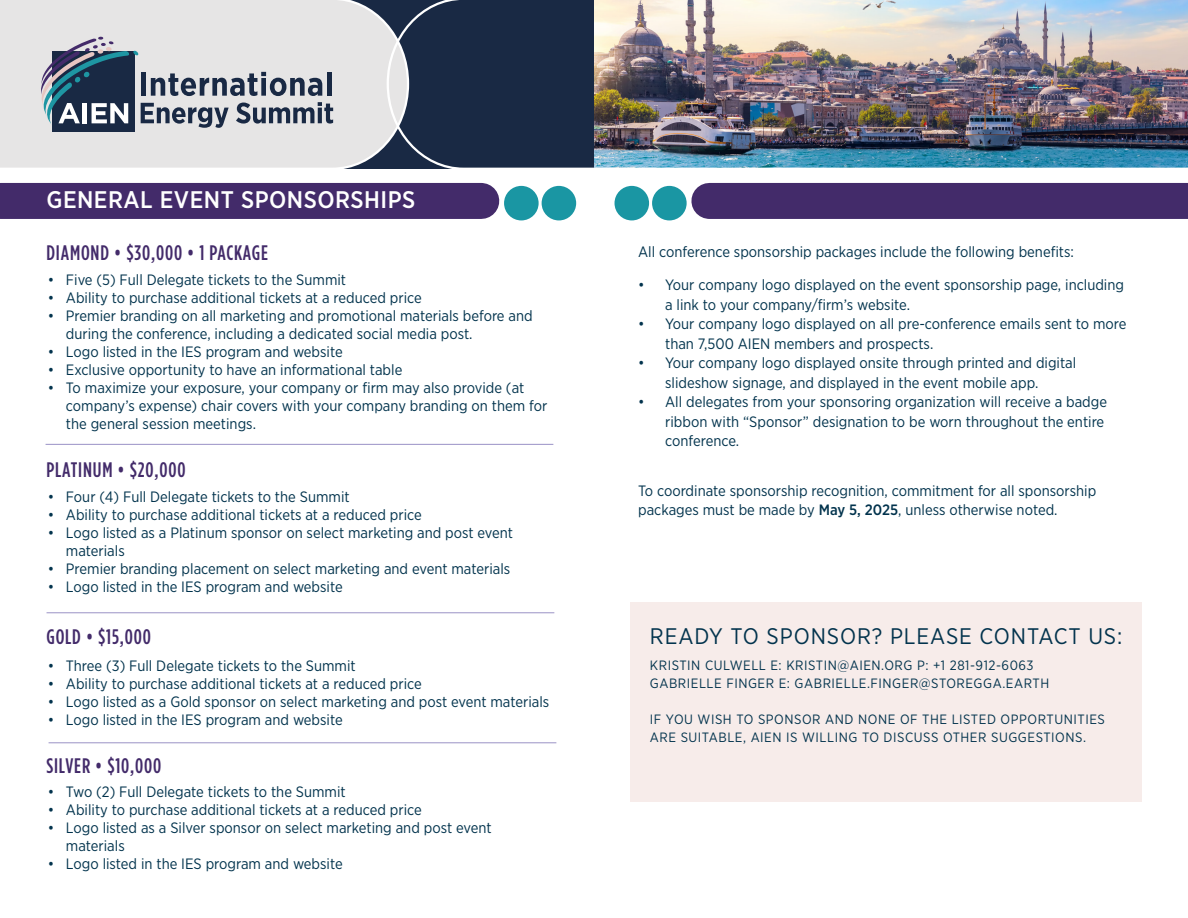
<style>
.page{position:relative;width:1188px;height:918px;background:#fff}
.page>*{position:absolute;margin:0;border:0;box-sizing:border-box;transform-origin:0 0}
.t1{font:500 24px "Gotham Narrow";letter-spacing:.02em;color:#fff}
.t2{font:22.5px "Gotham Narrow";letter-spacing:.04em;color:#02334d}
.t3{font:500 21px "Gotham Condensed";letter-spacing:.04em;color:#432b6a}
.t4{font:15px/19.5px "Gotham Narrow";color:#02334d}
.t5{font:13.5px/18px "Gotham Narrow";letter-spacing:.04em;color:#02334d}
.s1{font-weight:500}
</style>
<div class="page">
<div style="left:0;top:183px;width:481px;height:36px;background:#432b6a"></div>
<div style="left:504px;top:186px;width:35px;height:34px;background:#1a96a3;border-radius:50%"></div>
<div style="left:542px;top:186px;width:34px;height:34px;background:#1a96a3;border-radius:50%"></div>
<div style="left:630px;top:603px;width:512px;height:199px;background:#f7ecea"></div>
<div style="left:0;top:0;width:385px;height:169px;background:#e6e5e5"></div>
<img style="left:385px;top:0;width:803px;height:169px">
<div style="left:52px;top:51px;width:82px;height:81px;background:#192944"></div>
<svg style="left:41px;top:37px;width:292px;height:91px"></svg>
<div style="left:709px;top:183px;width:479px;height:36px;background:#432b6a"></div>
<div style="left:652px;top:186px;width:35px;height:34px;background:#1a96a3;border-radius:50%"></div>
<div style="left:615px;top:186px;width:34px;height:34px;background:#1a96a3;border-radius:50%"></div>
<hr style="left:46px;top:444px;width:507px;height:1px;background:#9a92c6">
<hr style="left:47px;top:613px;width:507px;height:1px;background:#9a92c6">
<hr style="left:49px;top:743px;width:507px;height:1px;background:#9a92c6">
<p class="t1" style="left:46px;top:184px;width:370px">GENERAL EVENT SPONSORSHIPS</p>
<p class="t3" style="left:46px;top:241px;width:223px">DIAMOND • $30,000 • 1 PACKAGE</p>
<p class="t4" style="left:48px;top:270px;width:300px">• Five (5) Full Delegate tickets to the Summit</p>
<p class="t4" style="left:48px;top:288px;width:375px">• Ability to purchase additional tickets at a reduced price</p>
<p class="t4" style="left:66px;top:307px;width:468px;line-height:18px;text-indent:-18px">• Premier branding on all marketing and promotional materials before and during the conference, including a dedicated social media post.</p>
<p class="t4" style="left:48px;top:342px;width:296px">• Logo listed in the IES program and website</p>
<p class="t4" style="left:48px;top:360px;width:356px">• Exclusive opportunity to have an informational table</p>
<p class="t4" style="left:66px;top:379px;width:483px;line-height:18px;text-indent:-18px">• To maximize your exposure, your company or firm may also provide (at company’s expense) chair covers with your company branding on them for the general session meetings.</p>
<p class="t3" style="left:46px;top:458px;width:141px">PLATINUM • $20,000</p>
<p class="t4" style="left:48px;top:487px;width:303px">• Four (4) Full Delegate tickets to the Summit</p>
<p class="t4" style="left:48px;top:505px;width:375px">• Ability to purchase additional tickets at a reduced price</p>
<p class="t4" style="left:66px;top:523px;width:449px;line-height:18px;text-indent:-18px">• Logo listed as a Platinum sponsor on select marketing and post event materials</p>
<p class="t4" style="left:48px;top:559px;width:464px">• Premier branding placement on select marketing and event materials</p>
<p class="t4" style="left:48px;top:577px;width:296px">• Logo listed in the IES program and website</p>
<p class="t3" style="left:46px;top:625px;width:106px">GOLD • $15,000</p>
<p class="t4" style="left:48px;top:656px;width:309px">• Three (3) Full Delegate tickets to the Summit</p>
<p class="t4" style="left:48px;top:674px;width:375px">• Ability to purchase additional tickets at a reduced price</p>
<p class="t4" style="left:48px;top:692px;width:503px">• Logo listed as a Gold sponsor on select marketing and post event materials</p>
<p class="t4" style="left:48px;top:710px;width:296px">• Logo listed in the IES program and website</p>
<p class="t3" style="left:46px;top:754px;width:116px">SILVER • $10,000</p>
<p class="t4" style="left:48px;top:781px;width:299px">• Two (2) Full Delegate tickets to the Summit</p>
<p class="t4" style="left:48px;top:799px;width:375px">• Ability to purchase additional tickets at a reduced price</p>
<p class="t4" style="left:66px;top:818px;width:427px;line-height:18px;text-indent:-18px">• Logo listed as a Silver sponsor on select marketing and post event materials</p>
<p class="t4" style="left:48px;top:853px;width:296px">• Logo listed in the IES program and website</p>
<p class="t4" style="left:638px;top:242px;width:437px">All conference sponsorship packages include the following benefits:</p>
<p class="t4" style="left:665px;top:275px;width:460px;text-indent:-27px">• Your company logo displayed on the event sponsorship page, including a link to your company/firm’s website.</p>
<p class="t4" style="left:665px;top:314px;width:463px;text-indent:-27px">• Your company logo displayed on all pre-conference emails sent to more than 7,500 AIEN members and prospects.</p>
<p class="t4" style="left:665px;top:353px;width:413px;text-indent:-27px">• Your company logo displayed onsite through printed and digital slideshow signage, and displayed in the event mobile app.</p>
<p class="t4" style="left:665px;top:392px;width:443px;text-indent:-27px">• All delegates from your sponsoring organization will receive a badge ribbon with “Sponsor” designation to be worn throughout the entire conference.</p>
<p class="t4" style="left:638px;top:481px;width:460px">To coordinate sponsorship recognition, commitment for all sponsorship packages must be made by <span class="s1">May 5, 2025</span>, unless otherwise noted.</p>
<p class="t2" style="left:650px;top:622px;width:474px">READY TO SPONSOR? PLEASE CONTACT US:</p>
<p class="t5" style="left:650px;top:656px;width:385px">KRISTIN CULWELL E: KRISTIN@AIEN.ORG P: +1 281-912-6063</p>
<p class="t5" style="left:650px;top:674px;width:401px">GABRIELLE FINGER E: GABRIELLE.FINGER@STOREGGA.EARTH</p>
<p class="t5" style="left:650px;top:710px;width:457px">IF YOU WISH TO SPONSOR AND NONE OF THE LISTED OPPORTUNITIES<br>ARE SUITABLE, AIEN IS WILLING TO DISCUSS OTHER SUGGESTIONS.</p>
</div>
